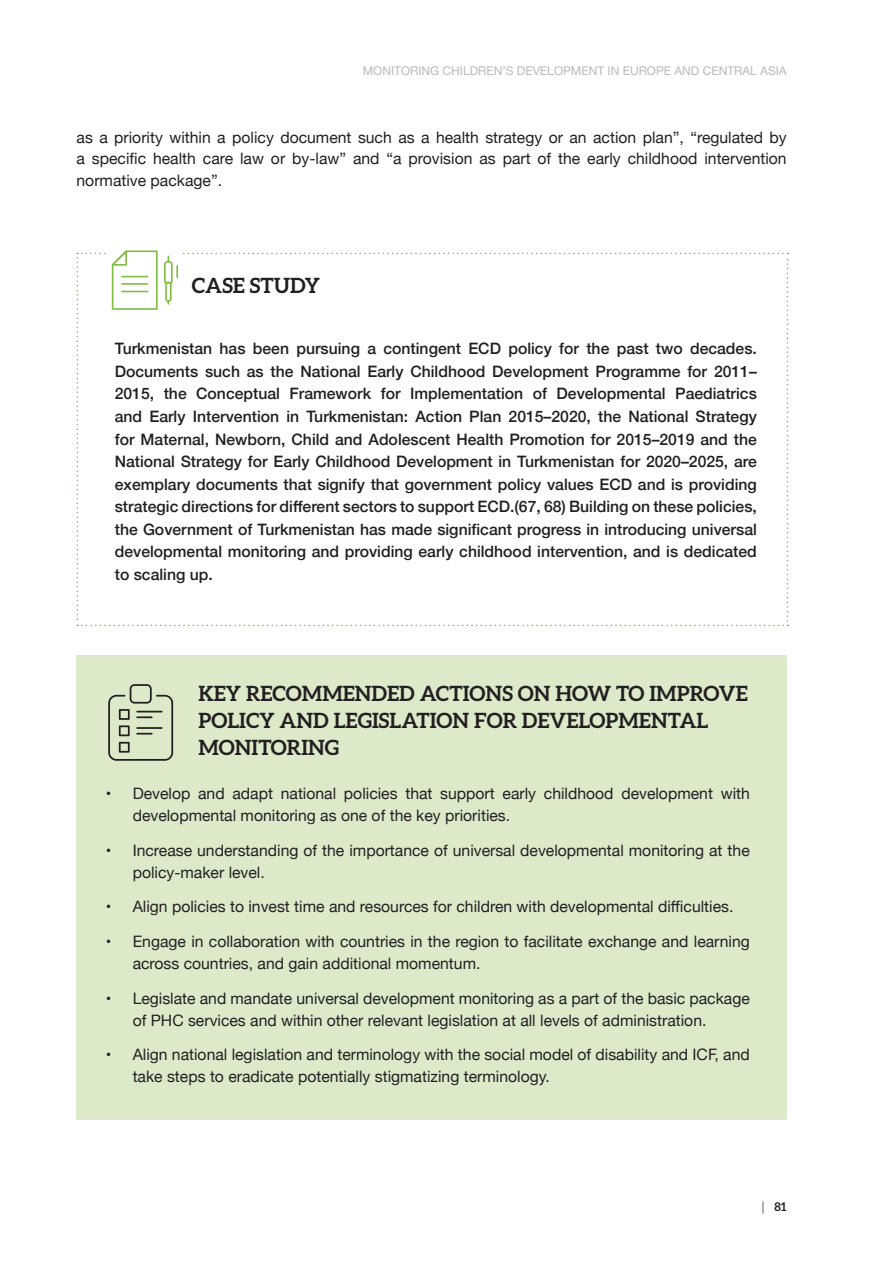
<style>
.page{position:relative;width:893px;height:1263px;background:#fff}
.page>*{position:absolute;margin:0;border:0;box-sizing:border-box;transform-origin:0 0}
.t1{font:700 21px/27px "Aleo";color:#231f20}
.t2{font:15.75px/21.9px "Helvetica Neue";color:#231f20}
.t3{font:500 15.75px/22.5px "Helvetica Neue";color:#231f20;text-align:justify}
.t4{font:12px "Helvetica Neue";color:#bbb8ba}
.t5{font:700 12px "Aleo";color:#231f20}
.s1{font-family:"Helvetica Neue";font-weight:300}
</style>
<div class="page">
<div style="left:77px;top:655px;width:710px;height:464px;background:#dceaca"></div>
<svg style="left:108px;top:684px;width:65px;height:77px"></svg>
<svg style="left:77px;top:250px;width:711px;height:376px"></svg>
<p class="t4" style="left:363px;top:62px;width:425px">MONITORING CHILDREN’S DEVELOPMENT IN EUROPE AND CENTRAL ASIA</p>
<p class="t2" style="left:77px;top:127px;width:712px;text-align:justify">as a priority within a policy document such as a health strategy or an action plan”, “regulated by a specific health care law or by-law” and “a provision as part of the early childhood intervention normative package”.</p>
<h1 class="t1" style="left:192px;top:272px;width:130px">CASE STUDY</h1>
<p class="t3" style="left:115px;top:336px;width:644px">Turkmenistan has been pursuing a contingent ECD policy for the past two decades.<br>Documents such as the National Early Childhood Development Programme for 2011– 2015, the Conceptual Framework for Implementation of Developmental Paediatrics and Early Intervention in Turkmenistan: Action Plan 2015–2020, the National Strategy for Maternal, Newborn, Child and Adolescent Health Promotion for 2015–2019 and the National Strategy for Early Childhood Development in Turkmenistan for 2020–2025, are exemplary documents that signify that government policy values ECD and is providing strategic directions for different sectors to support ECD.(67, 68) Building on these policies, the Government of Turkmenistan has made significant progress in introducing universal developmental monitoring and providing early childhood intervention, and is dedicated to scaling up.</p>
<h1 class="t1" style="left:198px;top:680px;width:551px">KEY RECOMMENDED ACTIONS ON HOW TO IMPROVE<br>POLICY AND LEGISLATION FOR DEVELOPMENTAL<br>MONITORING</h1>
<p class="t2" style="left:133px;top:784px;width:619px;text-indent:-27px">• Develop and adapt national policies that support early childhood development with developmental monitoring as one of the key priorities.</p>
<p class="t2" style="left:133px;top:840px;width:619px;text-indent:-27px">• Increase understanding of the importance of universal developmental monitoring at the policy-maker level.</p>
<p class="t2" style="left:106px;top:897px;width:629px">• Align policies to invest time and resources for children with developmental difficulties.</p>
<p class="t2" style="left:133px;top:931px;width:619px;text-indent:-27px">• Engage in collaboration with countries in the region to facilitate exchange and learning across countries, and gain additional momentum.</p>
<p class="t2" style="left:133px;top:988px;width:619px;text-indent:-27px">• Legislate and mandate universal development monitoring as a part of the basic package of PHC services and within other relevant legislation at all levels of administration.</p>
<p class="t2" style="left:133px;top:1044px;width:619px;text-indent:-27px">• Align national legislation and terminology with the social model of disability and ICF, and take steps to eradicate potentially stigmatizing terminology.</p>
<p class="t5" style="left:762px;top:1199px;width:26px"><span class="s1">|</span> 81</p>
</div>
